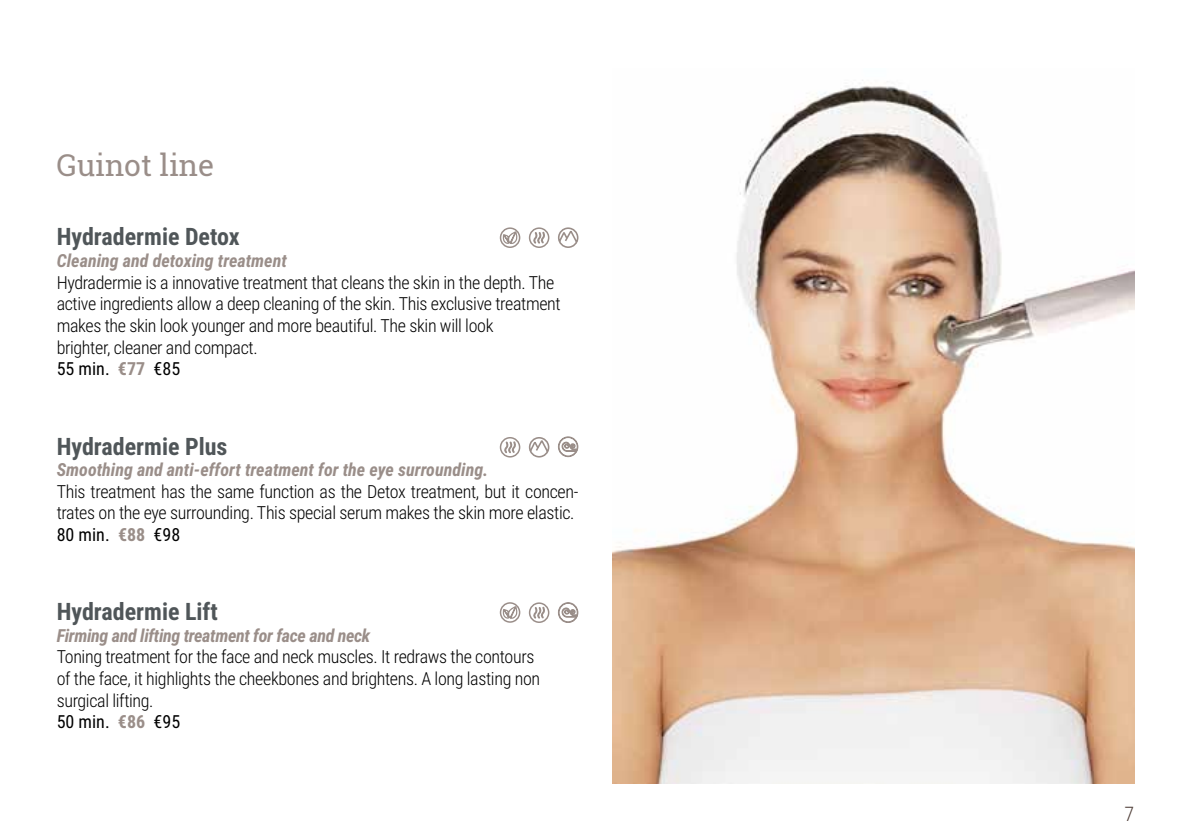
<style>
.page{position:relative;width:1191px;height:840px;background:#fff}
.page>*{position:absolute;margin:0;border:0;box-sizing:border-box;transform-origin:0 0}
.t1{font:30px "Roboto Slab";color:#9a8e89}
.t2{font:700 24px "Roboto Condensed";color:#505659}
.t3{font:300 20px "Roboto Condensed";color:#4e3d37}
.t4{font:300 18px/21.6px "Roboto Condensed";letter-spacing:-.02em;color:#000}
.t5{font:italic 700 18px "Roboto Condensed";color:#9a8e89}
.t6{font:italic 700 18px "Roboto Condensed";letter-spacing:-.02em;color:#9a8e89}
.s1{font-weight:400}
.s2{font-weight:700;color:#9a8e89}
</style>
<div class="page">
<svg style="left:528px;top:437px;width:22px;height:21px"></svg>
<div style="left:500px;top:227px;width:20px;height:21px;border:2px solid #9a8e89;border-radius:50%"></div>
<div style="left:500px;top:602px;width:20px;height:20px;border:2px solid #9a8e89;border-radius:50%"></div>
<svg style="left:499px;top:227px;width:46px;height:18px"></svg>
<div style="left:529px;top:227px;width:20px;height:21px;border:2px solid #9a8e89;border-radius:50%"></div>
<svg style="left:499px;top:602px;width:46px;height:18px"></svg>
<div style="left:529px;top:602px;width:20px;height:20px;border:2px solid #9a8e89;border-radius:50%"></div>
<svg style="left:502px;top:440px;width:14px;height:15px"></svg>
<div style="left:500px;top:436px;width:20px;height:21px;border:2px solid #9a8e89;border-radius:50%"></div>
<svg style="left:558px;top:227px;width:21px;height:21px"></svg>
<svg style="left:558px;top:436px;width:21px;height:21px"></svg>
<svg style="left:558px;top:602px;width:21px;height:21px"></svg>
<img style="left:612px;top:80px;width:522px;height:702px">
<h1 class="t1" style="left:57px;top:145px;width:159px">Guinot line</h1>
<h2 class="t2" style="left:57px;top:220px;width:184px">Hydradermie Detox</h2>
<p class="t5" style="left:57px;top:248px;width:232px">Cleaning and detoxing treatment</p>
<p class="t4" style="left:57px;top:270px;width:505px">Hydradermie is a innovative treatment that cleans the skin in the depth. The active ingredients allow a deep cleaning of the skin. This exclusive treatment makes the skin look younger and more beautiful. The skin will look<br>brighter, cleaner and compact.<br><span class="s1">55 min.</span> <span class="s2">€77</span> <span class="s1">€85</span></p>
<h2 class="t2" style="left:57px;top:429px;width:172px">Hydradermie Plus</h2>
<p class="t5" style="left:57px;top:457px;width:433px">Smoothing and anti-effort treatment for the eye surrounding.</p>
<p class="t4" style="left:57px;top:479px;width:523px">This treatment has the same function as the Detox treatment, but it concen&shy;trates on the eye surrounding. This special serum makes the skin more elastic.<br><span class="s1">80 min.</span> <span class="s2">€88</span> <span class="s1">€98</span></p>
<h2 class="t2" style="left:57px;top:594px;width:163px">Hydradermie Lift</h2>
<p class="t6" style="left:57px;top:622px;width:315px">Firming and lifting treatment for face and neck</p>
<p class="t4" style="left:57px;top:645px;width:485px">Toning treatment for the face and neck muscles. It redraws the contours of the face, it highlights the cheekbones and brightens. A long lasting non surgical lifting.<br><span class="s1">50 min.</span> <span class="s2">€86</span> <span class="s1">€95</span></p>
<p class="t3" style="left:1124px;top:799px;width:11px">7</p>
</div>
